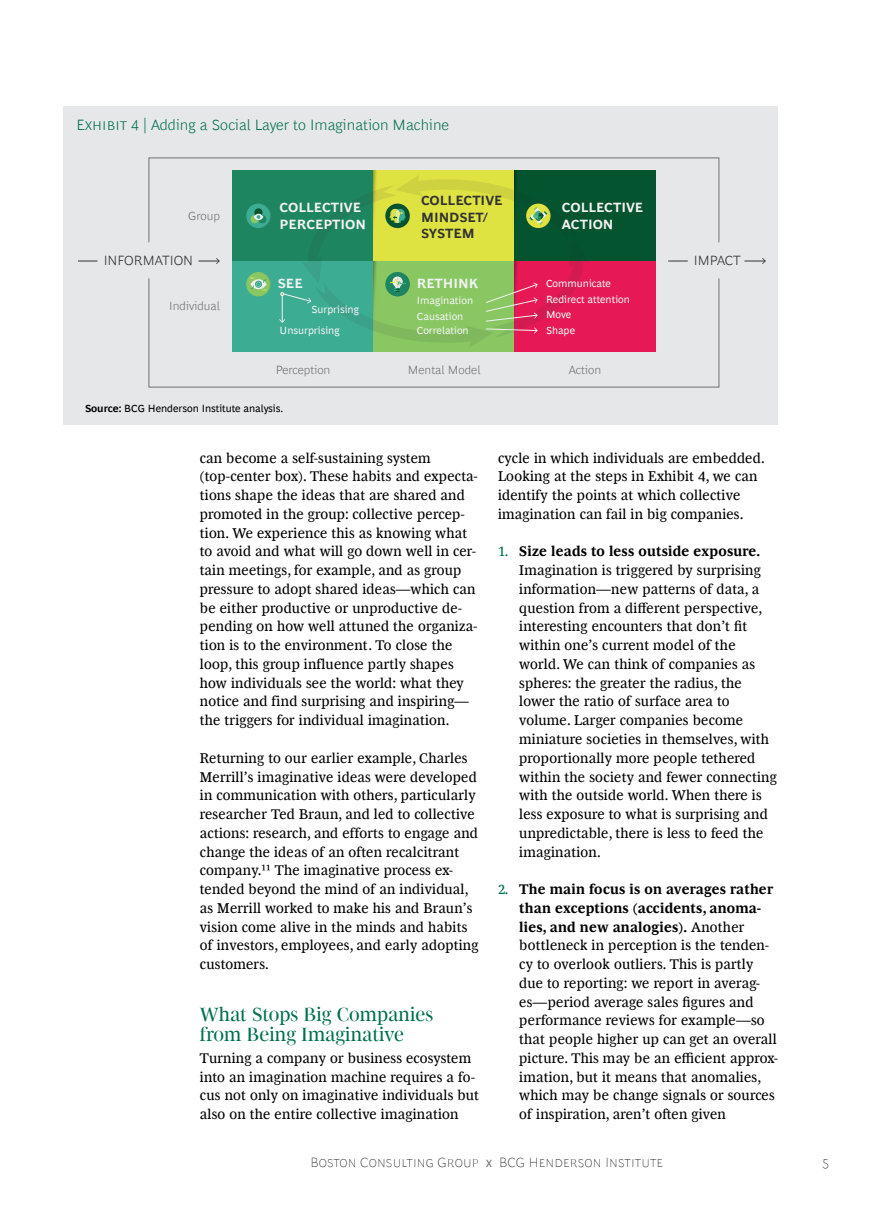
<style>
.page{position:relative;width:893px;height:1212px;background:#fff}
.page>*{position:absolute;margin:0;border:0;box-sizing:border-box;transform-origin:0 0}
.t1{font:19.5px/20.2px "Henderson BCG Serif Head";letter-spacing:.005em;color:#006f51}
.t2{font:300 15px "Henderson BCG Sans";letter-spacing:.005em;color:#006f51}
.t3{font:14.25px/18.8px "Henderson BCG Serif";letter-spacing:.015em;color:#000}
.t4{font:700 13.5px/16.2px "Henderson BCG Sans";color:#f2f2f3}
.t5{font:100 13.5px "Henderson BCG Sans";letter-spacing:.01em;color:#000}
.t6{font:700 13.5px/16.2px "Henderson BCG Sans";color:#333}
.t7{font:300 13.5px "Henderson BCG Sans";color:#333}
.t8{font:300 12px "Henderson BCG Sans";color:#707071}
.t9{font:10.5px/20.9px "Henderson BCG Sans";color:#f2f2f3}
.t10{font:10.5px "Henderson BCG Sans";color:#000}
.s1{font-weight:700}
.s2{color:#006f51}
.s3{font-weight:400;font-size:10.5px;color:#707070}
</style>
<div class="page">
<div style="left:64px;top:106px;width:714px;height:319px;background:#e6e7e8"></div>
<div style="left:233px;top:171px;width:141px;height:90px;background:#1d8660"></div>
<div style="left:374px;top:171px;width:141px;height:90px;background:#dfe342"></div>
<div style="left:514px;top:171px;width:141px;height:90px;background:#03542f"></div>
<div style="left:233px;top:261px;width:141px;height:90px;background:#3cad93"></div>
<div style="left:374px;top:261px;width:141px;height:90px;background:#88c762"></div>
<div style="left:514px;top:261px;width:141px;height:90px;background:#e61955"></div>
<div style="left:246px;top:272px;width:25px;height:24px;background:#88c762;border-radius:50%"></div>
<svg style="left:250px;top:272px;width:21px;height:24px"></svg>
<div style="left:246px;top:204px;width:25px;height:24px;background:#3cad93;border-radius:50%"></div>
<svg style="left:198px;top:258px;width:22px;height:6px"></svg>
<svg style="left:78px;top:261px;width:20px;height:1px"></svg>
<svg style="left:744px;top:258px;width:22px;height:6px"></svg>
<svg style="left:668px;top:261px;width:20px;height:1px"></svg>
<svg style="left:254px;top:208px;width:9px;height:9px"></svg>
<svg style="left:250px;top:215px;width:9px;height:8px"></svg>
<svg style="left:254px;top:214px;width:9px;height:6px"></svg>
<svg style="left:257px;top:204px;width:14px;height:24px"></svg>
<svg style="left:279px;top:175px;width:310px;height:173px"></svg>
<p class="t2" style="left:77px;top:114px;width:374px">Exhibit 4 | Adding a Social Layer to Imagination Machine</p>
<p class="t8" style="left:188px;top:207px;width:33px">Group</p>
<p class="t7" style="left:104px;top:251px;width:91px">INFORMATION</p>
<p class="t8" style="left:169px;top:297px;width:52px">Individual</p>
<p class="t6" style="left:421px;top:192px;width:83px">COLLECTIVE<br>MINDSET/<br>SYSTEM</p>
<p class="t4" style="left:280px;top:199px;width:88px">COLLECTIVE<br>PERCEPTION</p>
<p class="t4" style="left:562px;top:199px;width:83px">COLLECTIVE<br>ACTION</p>
<p class="t4" style="left:278px;top:274px;width:26px">SEE</p>
<p class="t4" style="left:417px;top:274px;width:63px">RETHINK</p>
<p class="t9" style="left:280px;top:298px;width:81px;text-indent:32px">Surprising<br>Unsurprising</p>
<p class="t9" style="left:417px;top:292px;width:58px;line-height:15.6px">Imagination<br>Causation</p>
<p class="t9" style="left:417px;top:319px;width:53px">Correlation</p>
<p class="t9" style="left:546px;top:272px;width:67px">Communicate</p>
<p class="t9" style="left:546px;top:306px;width:31px;line-height:15.5px">Move<br>Shape</p>
<p class="t9" style="left:546px;top:288px;width:85px">Redirect attention</p>
<p class="t8" style="left:276px;top:361px;width:56px">Perception</p>
<p class="t8" style="left:408px;top:361px;width:74px">Mental Model</p>
<p class="t8" style="left:569px;top:361px;width:34px">Action</p>
<p class="t10" style="left:85px;top:401px;width:200px"><span class="s1">Source:</span> BCG Henderson Institute analysis.</p>
<p class="t7" style="left:694px;top:251px;width:48px">IMPACT</p>
<p class="t3" style="left:200px;top:447px;width:279px">can become a self-sustaining system (top-center box). These habits and expecta&shy;tions shape the ideas that are shared and promoted in the group: collective percep&shy;tion. We experience this as knowing what to avoid and what will go down well in cer&shy;tain meetings, for example, and as group pressure to adopt shared ideas—which can be either productive or unproductive de&shy;pending on how well attuned the organiza&shy;tion is to the environment. To close the loop, this group influence partly shapes how individuals see the world: what they notice and find surprising and inspiring— the triggers for individual imagination.</p>
<p class="t3" style="left:200px;top:747px;width:280px">Returning to our earlier example, Charles Merrill’s imaginative ideas were developed in communication with others, particularly researcher Ted Braun, and led to collective actions: research, and efforts to engage and change the ideas of an often recalcitrant company.¹¹ The imaginative process ex&shy;tended beyond the mind of an individual, as Merrill worked to make his and Braun’s vision come alive in the minds and habits of investors, employees, and early adopting customers.</p>
<h1 class="t1" style="left:200px;top:1003px;width:235px">What Stops Big Companies from Being Imaginative</h1>
<p class="t3" style="left:200px;top:1047px;width:281px">Turning a company or business ecosystem into an imagination machine requires a fo&shy;cus not only on imaginative individuals but also on the entire collective imagination</p>
<p class="t3" style="left:498px;top:447px;width:268px">cycle in which individuals are embedded.<br>Looking at the steps in Exhibit 4, we can identify the points at which collective imagination can fail in big companies.</p>
<p class="t3" style="left:519px;top:541px;width:259px;text-indent:-21px"><span class="s2">1.</span> <span class="s1">Size leads to less outside exposure.<br></span>Imagination is triggered by surprising information—new patterns of data, a question from a different perspective, interesting encounters that don’t fit within one’s current model of the world. We can think of companies as spheres: the greater the radius, the lower the ratio of surface area to volume. Larger companies become miniature societies in themselves, with proportionally more people tethered within the society and fewer connecting with the outside world. When there is less exposure to what is surprising and unpredictable, there is less to feed the imagination.</p>
<p class="t3" style="left:519px;top:879px;width:260px;text-indent:-21px"><span class="s2">2.</span> <span class="s1">The main focus is on averages rather than exceptions (accidents, anoma&shy;lies, and new analogies).</span> Another bottleneck in perception is the tenden&shy;cy to overlook outliers. This is partly due to reporting: we report in averag&shy;es—period average sales figures and performance reviews for example—so that people higher up can get an overall picture. This may be an efficient approx&shy;imation, but it means that anomalies, which may be change signals or sources of inspiration, aren’t often given</p>
<p class="t5" style="left:310px;top:1152px;width:354px">Boston Consulting Group <span class="s3">X</span> BCG Henderson Institute</p>
<p class="t5" style="left:822px;top:1152px;width:9px">5</p>
</div>
